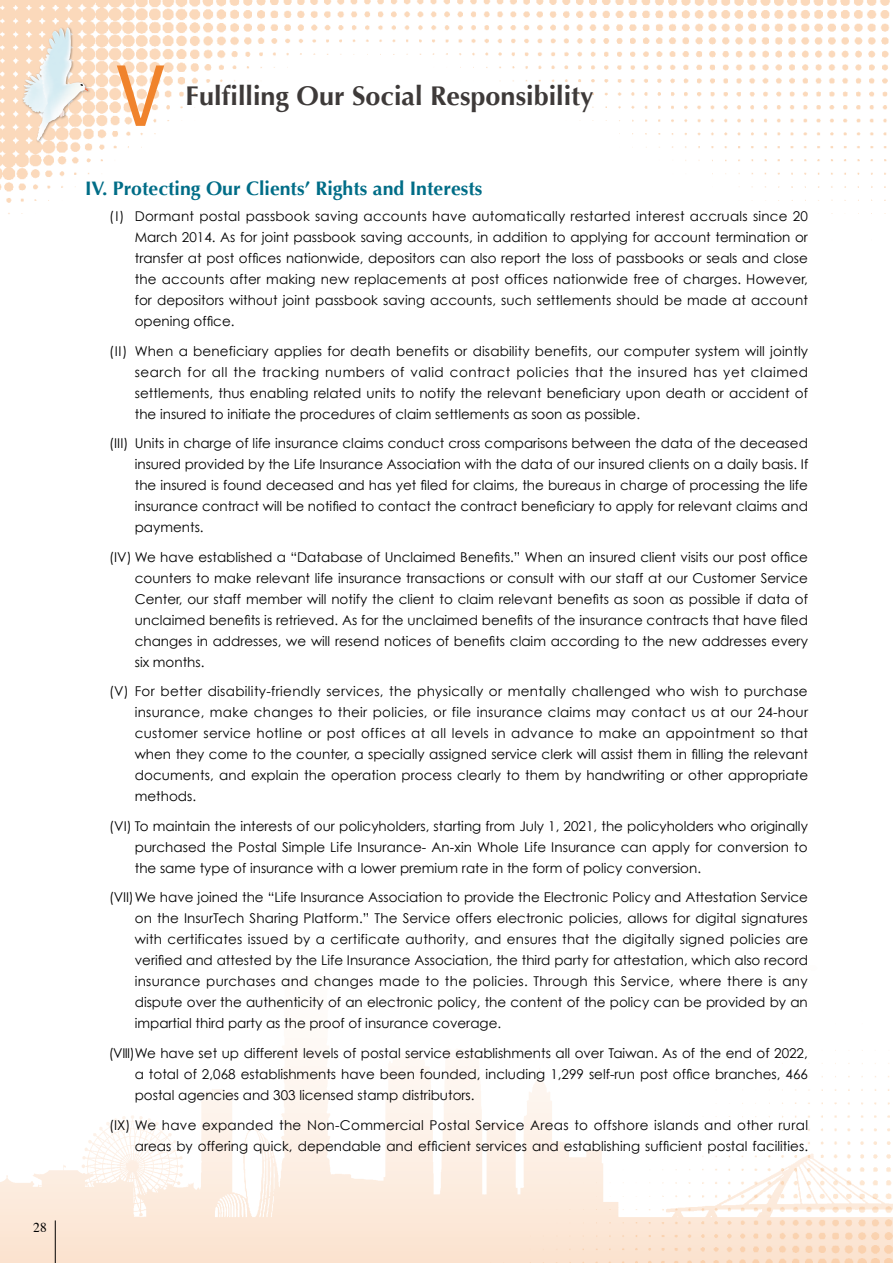
<style>
.page{position:relative;width:893px;height:1263px;background:#fff}
.page>*{position:absolute;margin:0;border:0;box-sizing:border-box;transform-origin:0 0}
.t1{font:700 27px "Optima";color:#3e3a39}
.t2{font:700 19.5px "Optima";color:#006d87}
.t3{font:13.5px/21px "Century Gothic";color:#000;text-align:justify}
.t4{font:13.5px "Times";color:#000}
</style>
<div class="page">
<img style="left:0;top:0;width:890px;height:214px">
<div style="left:22px;top:26px;width:69px;height:118px;background:#000;opacity:.3"></div>
<img style="left:20px;top:74px;width:16px;height:39px">
<img style="left:36px;top:28px;width:52px;height:113px">
<svg style="left:78px;top:84px;width:10px;height:7px"></svg>
<img style="left:0;top:1050px;width:893px;height:213px">
<hr style="left:55px;top:1220px;width:1px;height:43px;background:#000">
<svg style="left:117px;top:65px;width:47px;height:61px"></svg>
<p class="t4" style="left:33px;top:1214px;width:15px">28</p>
<h1 class="t1" style="left:185px;top:80px;width:410px">Fulfilling Our Social Responsibility</h1>
<h1 class="t1" style="left:199px;top:80px;width:269px">Chairperson’s Remarks</h1>
<h2 class="t2" style="left:85px;top:177px;width:399px">IV. Protecting Our Clients’ Rights and Interests</h2>
<p class="t3" style="left:135px;top:206px;width:675px;text-indent:-26px">(I) Dormant postal passbook saving accounts have automatically restarted interest accruals since 20<br>March 2014. As for joint passbook saving accounts, in addition to applying for account termination or transfer at post offices nationwide, depositors can also report the loss of passbooks or seals and close the accounts after making new replacements at post offices nationwide free of charges. However, for depositors without joint passbook saving accounts, such settlements should be made at account opening office.</p>
<p class="t3" style="left:135px;top:340px;width:675px;text-indent:-26px">(II) When a beneficiary applies for death benefits or disability benefits, our computer system will jointly search for all the tracking numbers of valid contract policies that the insured has yet claimed settlements, thus enabling related units to notify the relevant beneficiary upon death or accident of the insured to initiate the procedures of claim settlements as soon as possible.</p>
<p class="t3" style="left:135px;top:433px;width:675px;text-indent:-26px">(III) Units in charge of life insurance claims conduct cross comparisons between the data of the deceased insured provided by the Life Insurance Association with the data of our insured clients on a daily basis. If the insured is found deceased and has yet filed for claims, the bureaus in charge of processing the life insurance contract will be notified to contact the contract beneficiary to apply for relevant claims and payments.</p>
<p class="t3" style="left:135px;top:546px;width:675px;text-indent:-26px">(IV) We have established a “Database of Unclaimed Benefits.” When an insured client visits our post office counters to make relevant life insurance transactions or consult with our staff at our Customer Service Center, our staff member will notify the client to claim relevant benefits as soon as possible if data of unclaimed benefits is retrieved. As for the unclaimed benefits of the insurance contracts that have filed changes in addresses, we will resend notices of benefits claim according to the new addresses every six months.</p>
<p class="t3" style="left:135px;top:681px;width:675px;text-indent:-26px">(V) For better disability-friendly services, the physically or mentally challenged who wish to purchase insurance, make changes to their policies, or file insurance claims may contact us at our 24-hour customer service hotline or post offices at all levels in advance to make an appointment so that when they come to the counter, a specially assigned service clerk will assist them in filling the relevant documents, and explain the operation process clearly to them by handwriting or other appropriate methods.</p>
<p class="t3" style="left:135px;top:815px;width:675px;text-indent:-26px">(VI) To maintain the interests of our policyholders, starting from July 1, 2021, the policyholders who originally purchased the Postal Simple Life Insurance- An-xin Whole Life Insurance can apply for conversion to the same type of insurance with a lower premium rate in the form of policy conversion.</p>
<p class="t3" style="left:135px;top:887px;width:675px;text-indent:-26px">(VII)We have joined the “Life Insurance Association to provide the Electronic Policy and Attestation Service on the InsurTech Sharing Platform.” The Service offers electronic policies, allows for digital signatures with certificates issued by a certificate authority, and ensures that the digitally signed policies are verified and attested by the Life Insurance Association, the third party for attestation, which also record insurance purchases and changes made to the policies. Through this Service, where there is any dispute over the authenticity of an electronic policy, the content of the policy can be provided by an impartial third party as the proof of insurance coverage.</p>
<p class="t3" style="left:135px;top:1042px;width:675px;text-indent:-26px">(VIII)We have set up different levels of postal service establishments all over Taiwan. As of the end of 2022, a total of 2,068 establishments have been founded, including 1,299 self-run post office branches, 466 postal agencies and 303 licensed stamp distributors.</p>
<p class="t3" style="left:109px;top:1114px;width:700px;text-align:right">(IX) We have expanded the Non-Commercial Postal Service Areas to offshore islands and other rural areas by offering quick, dependable and efficient services and establishing sufficient postal facilities.</p>
</div>
